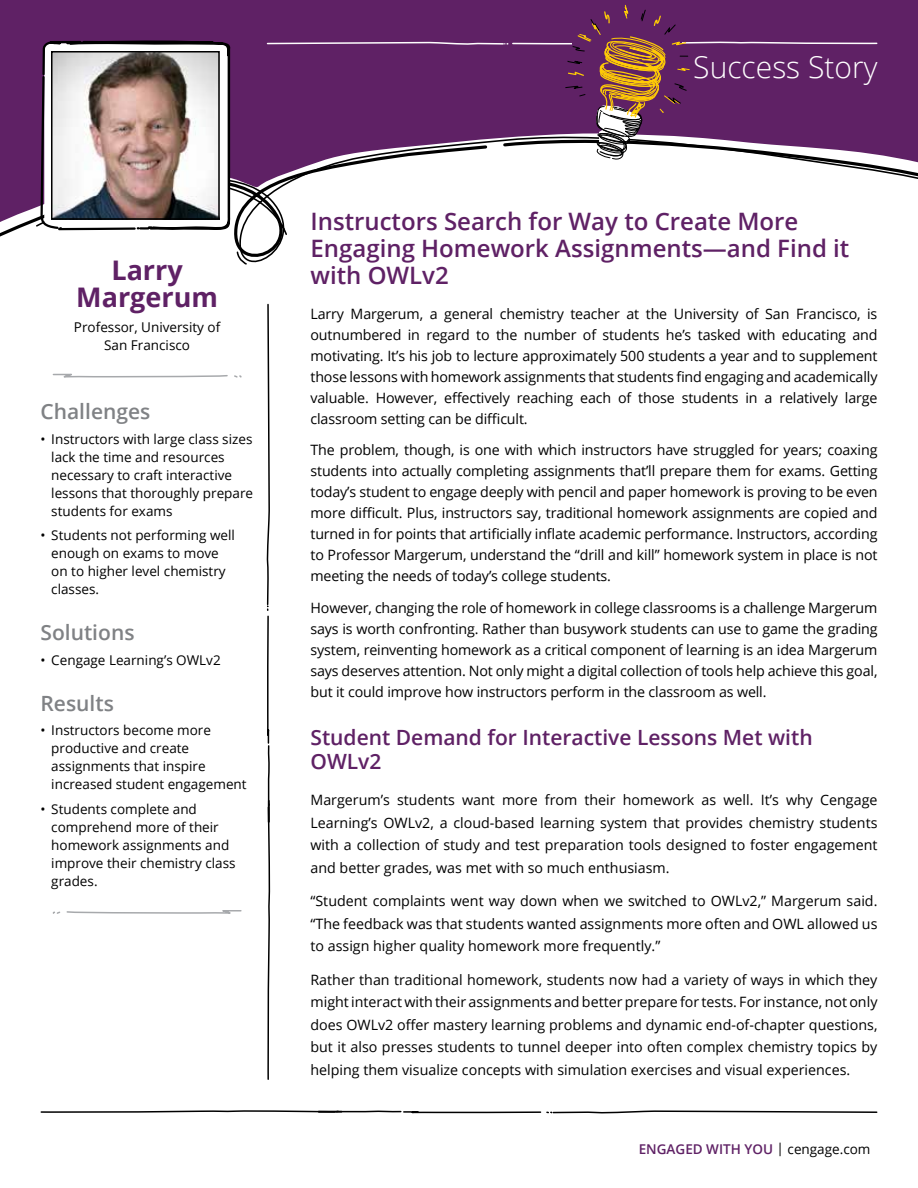
<style>
.page{position:relative;width:918px;height:1188px;background:#fff}
.page>*{position:absolute;margin:0;border:0;box-sizing:border-box;transform-origin:0 0}
.t1{font:300 30px "Open Sans";color:#fff}
.t2{font:700 27px/27px "Open Sans";color:#5f2165;text-align:center}
.t3{font:600 24px/27px "Open Sans";color:#5f2165}
.t4{font:600 21px/24px "Open Sans";color:#5f2165}
.t5{font:600 21px "Open Sans";color:#808285}
.t6{font:14.25px/21px "Open Sans";letter-spacing:-.005em;color:#000;text-align:justify}
.t7{font:13.5px/18px "Open Sans";color:#000}
.t8{font:600 13.5px "Open Sans";color:#5f2165}
.s1{font-weight:400;color:#000}
</style>
<div class="page">
<div style="left:0;top:0;width:918px;height:133px;background:#5f2165"></div>
<svg style="left:0;top:133px;width:26px;height:104px"></svg>
<svg style="left:232px;top:127px;width:686px;height:138px"></svg>
<svg style="left:266px;top:303px;width:5px;height:777px"></svg>
<svg style="left:52px;top:373px;width:190px;height:5px"></svg>
<svg style="left:52px;top:910px;width:190px;height:4px"></svg>
<svg style="left:40px;top:1110px;width:838px;height:4px"></svg>
<svg style="left:26px;top:0;width:206px;height:231px"></svg>
<img style="left:54px;top:54px;width:163px;height:163px">
<div style="left:51px;top:51px;width:169px;height:169px;border:2px solid #000"></div>
<svg style="left:266px;top:5px;width:612px;height:158px;background:#713b70"></svg>
<h2 class="t2" style="left:76px;top:256px;width:143px">Larry<br>Margerum</h2>
<p class="t7" style="left:74px;top:318px;width:148px;text-align:center">Professor, University of<br>San Francisco</p>
<h3 class="t5" style="left:40px;top:397px;width:111px">Challenges</h3>
<p class="t7" style="left:51px;top:429px;width:203px;text-indent:-11px">• Instructors with large class sizes lack the time and resources necessary to craft interactive lessons that thoroughly prepare students for exams</p>
<p class="t7" style="left:51px;top:526px;width:185px;text-indent:-11px">• Students not performing well enough on exams to move on to higher level chemistry classes.</p>
<h3 class="t5" style="left:40px;top:618px;width:96px">Solutions</h3>
<p class="t7" style="left:40px;top:651px;width:182px">• Cengage Learning’s OWLv2</p>
<h3 class="t5" style="left:40px;top:689px;width:75px">Results</h3>
<p class="t7" style="left:51px;top:721px;width:197px;text-indent:-11px">• Instructors become more productive and create assignments that inspire increased student engagement</p>
<p class="t7" style="left:51px;top:800px;width:186px;text-indent:-11px">• Students complete and comprehend more of their homework assignments and improve their chemistry class grades.</p>
<h1 class="t1" style="left:693px;top:47px;width:186px">Success Story</h1>
<h3 class="t3" style="left:310px;top:207px;width:540px">Instructors Search for Way to Create More<br>Engaging Homework Assignments—and Find it with OWLv2</h3>
<p class="t6" style="left:310px;top:303px;width:569px">Larry Margerum, a general chemistry teacher at the University of San Francisco, is outnumbered in regard to the number of students he’s tasked with educating and motivating. It’s his job to lecture approximately 500 students a year and to supplement those lessons with homework assignments that students find engaging and academically valuable. However, effectively reaching each of those students in a relatively large classroom setting can be difficult.</p>
<p class="t6" style="left:310px;top:439px;width:569px">The problem, though, is one with which instructors have struggled for years; coaxing students into actually completing assignments that’ll prepare them for exams. Getting today’s student to engage deeply with pencil and paper homework is proving to be even more difficult. Plus, instructors say, traditional homework assignments are copied and turned in for points that artificially inflate academic performance. Instructors, according to Professor Margerum, understand the “drill and kill” homework system in place is not meeting the needs of today’s college students.</p>
<p class="t6" style="left:310px;top:597px;width:569px">However, changing the role of homework in college classrooms is a challenge Margerum says is worth confronting. Rather than busywork students can use to game the grading system, reinventing homework as a critical component of learning is an idea Margerum says deserves attention. Not only might a digital collection of tools help achieve this goal, but it could improve how instructors perform in the classroom as well.</p>
<h3 class="t4" style="left:310px;top:725px;width:504px">Student Demand for Interactive Lessons Met with<br>OWLv2</h3>
<p class="t6" style="left:310px;top:789px;width:569px;line-height:22.5px">Margerum’s students want more from their homework as well. It’s why Cengage Learning’s OWLv2, a cloud-based learning system that provides chemistry students with a collection of study and test preparation tools designed to foster engagement and better grades, was met with so much enthusiasm.</p>
<p class="t6" style="left:310px;top:889px;width:569px;line-height:22.5px">“Student complaints went way down when we switched to OWLv2,” Margerum said. “The feedback was that students wanted assignments more often and OWL allowed us to assign higher quality homework more frequently.”</p>
<p class="t6" style="left:310px;top:968px;width:569px;line-height:22.5px">Rather than traditional homework, students now had a variety of ways in which they might interact with their assignments and better prepare for tests. For instance, not only does OWLv2 offer mastery learning problems and dynamic end-of-chapter questions, but it also presses students to tunnel deeper into often complex chemistry topics by helping them visualize concepts with simulation exercises and visual experiences.</p>
<p class="t8" style="left:639px;top:1140px;width:233px">ENGAGED WITH YOU <span class="s1">| cengage.com</span></p>
</div>
